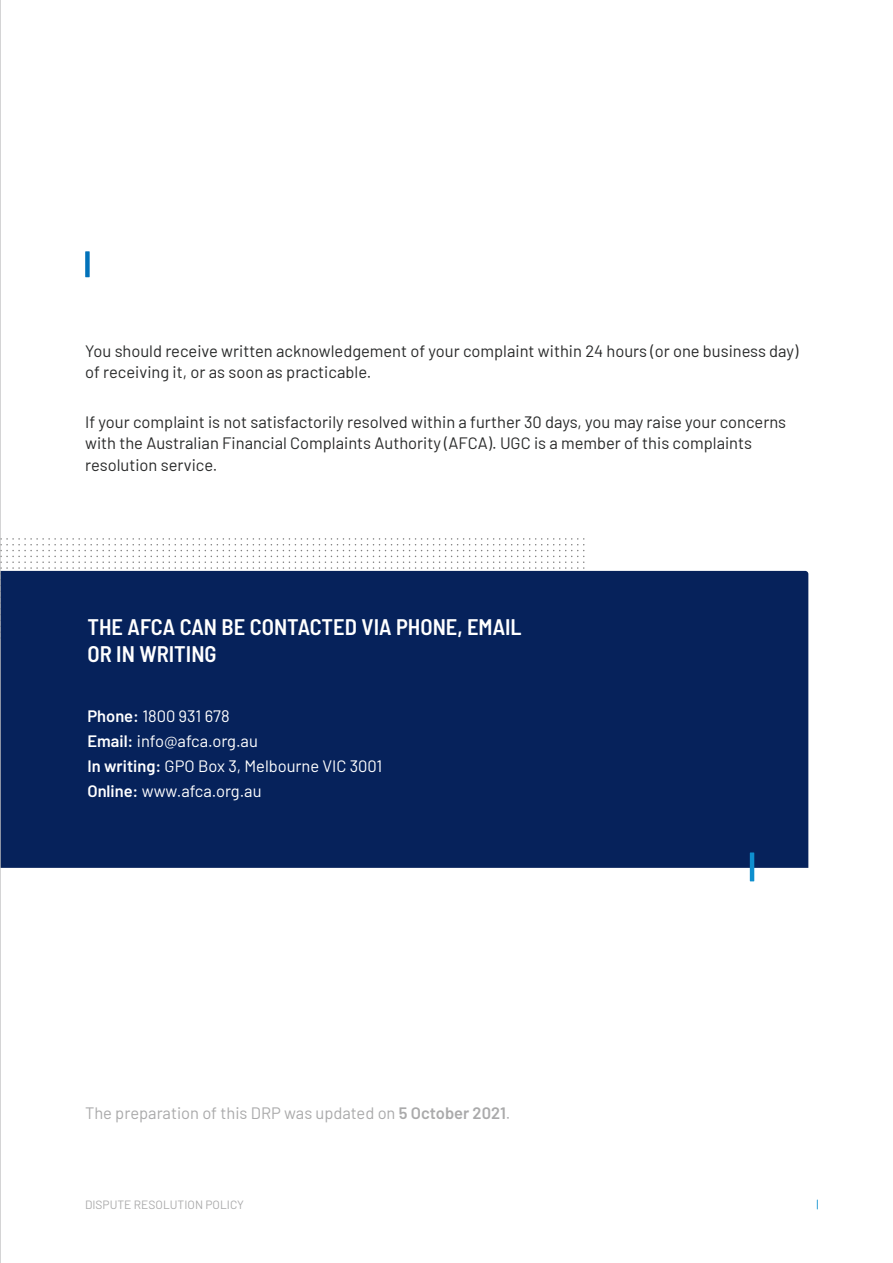
<style>
.page{position:relative;width:893px;height:1263px;background:#fff}
.page>*{position:absolute;margin:0;border:0;box-sizing:border-box;transform-origin:0 0}
.t1{font:600 semi-condensed 22.5px/27px "Barlow";color:#fff}
.t2{font:16.5px/21px "Barlow";color:#292a2a}
.t3{font:16.5px/25.2px "Barlow";color:#fff}
.t4{font:16.5px "Barlow";color:#aaaaab}
.t5{font:12px "Barlow";color:#aaaaab}
.s1{font-weight:600}
</style>
<div class="page">
<div style="left:85px;top:251px;width:5px;height:26px;background:#0272ba"></div>
<svg style="left:1px;top:538px;width:583px;height:33px"></svg>
<div style="left:1px;top:571px;width:807px;height:297px;background:#06225b"></div>
<hr style="left:750px;top:852px;width:4px;height:29px;background:#0e8fce">
<hr style="left:0;top:0;width:1px;height:1263px;background:#aaaaab">
<p class="t2" style="left:85px;top:339px;width:715px">You should receive written acknowledgement of your complaint within 24 hours (or one business day) of receiving it, or as soon as practicable.</p>
<p class="t2" style="left:85px;top:411px;width:702px">If your complaint is not satisfactorily resolved within a further 30 days, you may raise your concerns with the Australian Financial Complaints Authority (AFCA). UGC is a member of this complaints resolution service.</p>
<h1 class="t1" style="left:87px;top:612px;width:436px">THE AFCA CAN BE CONTACTED VIA PHONE, EMAIL<br>OR IN WRITING</h1>
<p class="t3" style="left:87px;top:702px;width:296px"><span class="s1">Phone:</span> 1800 931 678<br><span class="s1">Email:</span> info@afca.org.au<br><span class="s1">In writing:</span> GPO Box 3, Melbourne VIC 3001<br><span class="s1">Online:</span> www.afca.org.au</p>
<p class="t4" style="left:85px;top:1101px;width:427px">The preparation of this DRP was updated on <span class="s1">5 October 2021</span>.</p>
<p class="t5" style="left:85px;top:1196px;width:160px">DISPUTE RESOLUTION POLICY</p>
</div>
